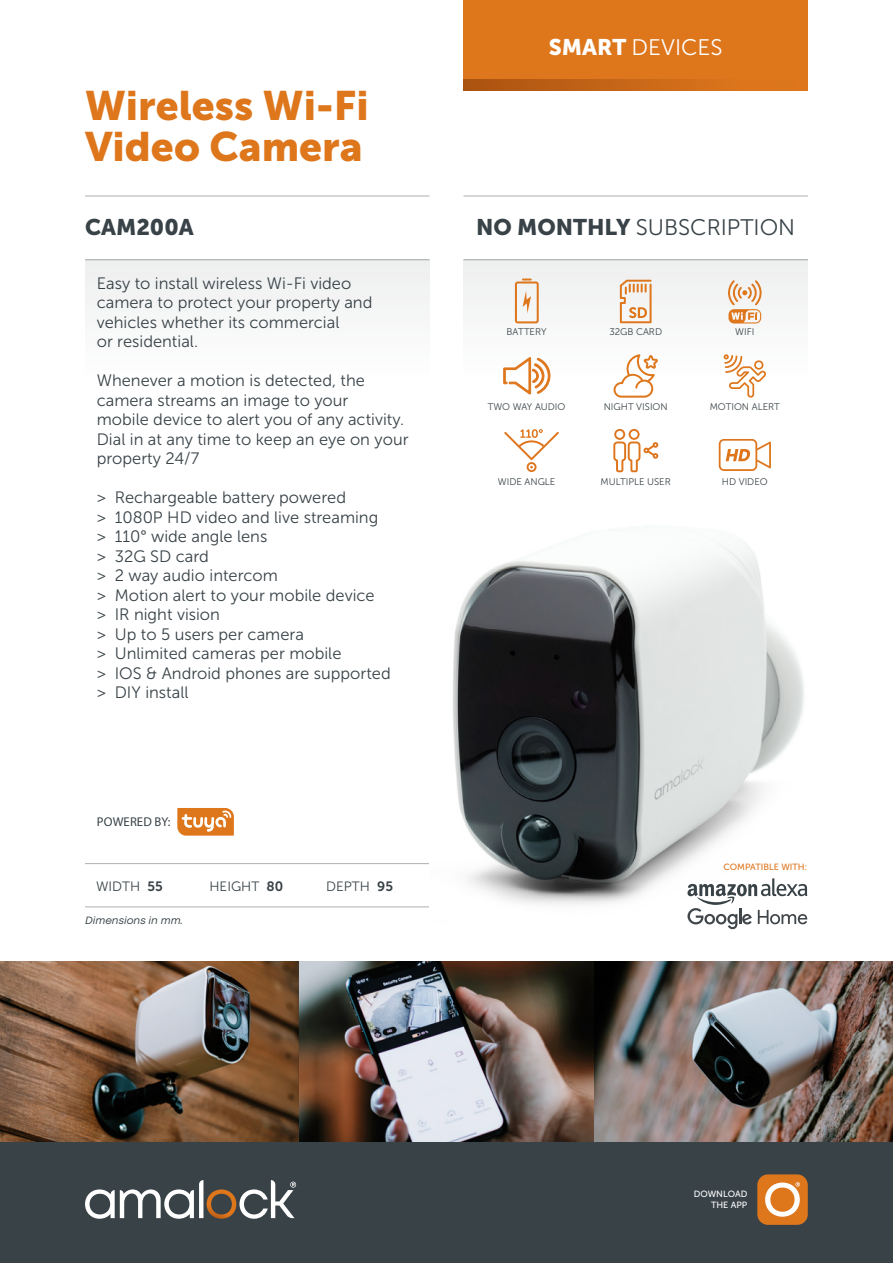
<style>
.page{position:relative;width:893px;height:1263px;background:#fff}
.page>*{position:absolute;margin:0;border:0;box-sizing:border-box;transform-origin:0 0}
.t1{font:40.95px/41px "Museo Sans 900";color:#de761c}
.t2{font:22.5px "Museo Sans 300";color:#384247}
.t3{font:22.5px "Museo Sans 300";color:#fff}
.t4{font:22.5px "Museo Sans 900";color:#384247}
.t5{font:16.5px/19.5px "Museo Sans 300";color:#384247}
.t6{font:13.5px "Museo Sans 300";color:#384247}
.t7{font:12.75px "Myriad Pro";letter-spacing:.01em;color:#384247}
.t8{font:italic 10.5px "Mont";color:#384247}
.t9{font:9.6px "Museo Sans 300";color:#384247}
.t10{font:9px "Museo Sans 500";color:#de761c}
.t11{font:9px/10.8px "Museo Sans 500";color:#fff;text-align:right}
.s1{font-family:"Museo Sans 700"}
.s2{font-family:"Museo Sans 900"}
</style>
<div class="page">
<div style="left:0;top:1082px;width:893px;height:181px;background:#384247"></div>
<img style="left:299px;top:961px;width:295px;height:181px">
<img style="left:0;top:961px;width:299px;height:181px">
<img style="left:594px;top:961px;width:299px;height:181px">
<hr style="left:85px;top:196px;width:344px;height:1px;background:#afafb2">
<hr style="left:463px;top:196px;width:345px;height:1px;background:#afafb2">
<div style="left:463px;top:0;width:345px;height:90px;background:#de761c"></div>
<svg style="left:85px;top:1180px;width:211px;height:39px"></svg>
<svg style="left:463px;top:80px;width:232px;height:10px"></svg>
<hr style="left:85px;top:863px;width:344px;height:1px;background:#afafb2">
<hr style="left:85px;top:906px;width:344px;height:1px;background:#afafb2">
<div style="left:85px;top:259px;width:344px;height:244px;background:linear-gradient(to right,#fbfbfb,#fbfbfb)"></div>
<div style="left:463px;top:259px;width:345px;height:244px;background:linear-gradient(to right,#fafafa,#fafafa)"></div>
<svg style="left:515px;top:278px;width:24px;height:45px"></svg>
<svg style="left:620px;top:280px;width:32px;height:43px"></svg>
<svg style="left:728px;top:280px;width:34px;height:43px"></svg>
<svg style="left:724px;top:354px;width:42px;height:44px"></svg>
<svg style="left:503px;top:357px;width:48px;height:37px"></svg>
<svg style="left:614px;top:354px;width:44px;height:44px"></svg>
<svg style="left:613px;top:429px;width:45px;height:43px"></svg>
<svg style="left:719px;top:439px;width:52px;height:32px"></svg>
<svg style="left:504px;top:429px;width:55px;height:43px"></svg>
<img style="left:453px;top:530px;width:355px;height:400px">
<div style="left:757px;top:1174px;width:51px;height:51px;background:#de761c;border-radius:11px"></div>
<svg style="left:765px;top:1182px;width:35px;height:35px"></svg>
<svg style="left:177px;top:808px;width:57px;height:28px"></svg>
<svg style="left:687px;top:878px;width:120px;height:51px"></svg>
<h1 class="t1" style="left:85px;top:85px;width:285px">Wireless Wi-Fi<br>Video Camera</h1>
<h2 class="t4" style="left:85px;top:214px;width:110px">CAM200A</h2>
<p class="t5" style="left:97px;top:273px;width:277px">Easy to install wireless Wi-Fi video camera to protect your property and vehicles whether its commercial<br>or residential.</p>
<p class="t5" style="left:97px;top:371px;width:313px">Whenever a motion is detected, the camera streams an image to your<br>mobile device to alert you of any activity.<br>Dial in at any time to keep an eye on your property 24/7</p>
<p class="t5" style="left:97px;top:488px;width:295px">&gt; Rechargeable battery powered<br>&gt; 1080P HD video and live streaming &gt; 110° wide angle lens<br>&gt; 32G SD card<br>&gt; 2 way audio intercom<br>&gt; Motion alert to your mobile device<br>&gt; IR night vision<br>&gt; Up to 5 users per camera<br>&gt; Unlimited cameras per mobile<br>&gt; IOS &amp; Android phones are supported &gt; DIY install</p>
<p class="t7" style="left:97px;top:813px;width:75px">POWERED BY:</p>
<p class="t6" style="left:96px;top:879px;width:68px">WIDTH <span class="s1">55</span></p>
<p class="t6" style="left:209px;top:879px;width:75px">HEIGHT <span class="s1">80</span></p>
<p class="t6" style="left:326px;top:879px;width:68px">DEPTH <span class="s1">95</span></p>
<p class="t8" style="left:85px;top:914px;width:99px">Dimensions in mm.</p>
<h2 class="t3" style="left:549px;top:35px;width:175px"><span class="s2">SMART</span> DEVICES</h2>
<h2 class="t2" style="left:476px;top:215px;width:321px"><span class="s2">NO MONTHLY</span> SUBSCRIPTION</h2>
<p class="t9" style="left:507px;top:326px;width:42px">BATTERY</p>
<p class="t9" style="left:609px;top:326px;width:54px">32GB CARD</p>
<p class="t9" style="left:735px;top:326px;width:21px">WIFI</p>
<p class="t9" style="left:488px;top:401px;width:79px">TWO WAY AUDIO</p>
<p class="t9" style="left:498px;top:476px;width:59px">WIDE ANGLE</p>
<p class="t9" style="left:604px;top:401px;width:66px">NIGHT VISION</p>
<p class="t9" style="left:601px;top:476px;width:72px">MULTIPLE USER</p>
<p class="t9" style="left:710px;top:401px;width:72px">MOTION ALERT</p>
<p class="t9" style="left:722px;top:476px;width:47px">HD VIDEO</p>
<p class="t10" style="left:723px;top:862px;width:85px">COMPATIBLE WITH:</p>
<p class="t11" style="left:694px;top:1189px;width:55px">DOWNLOAD<br>THE APP</p>
</div>
